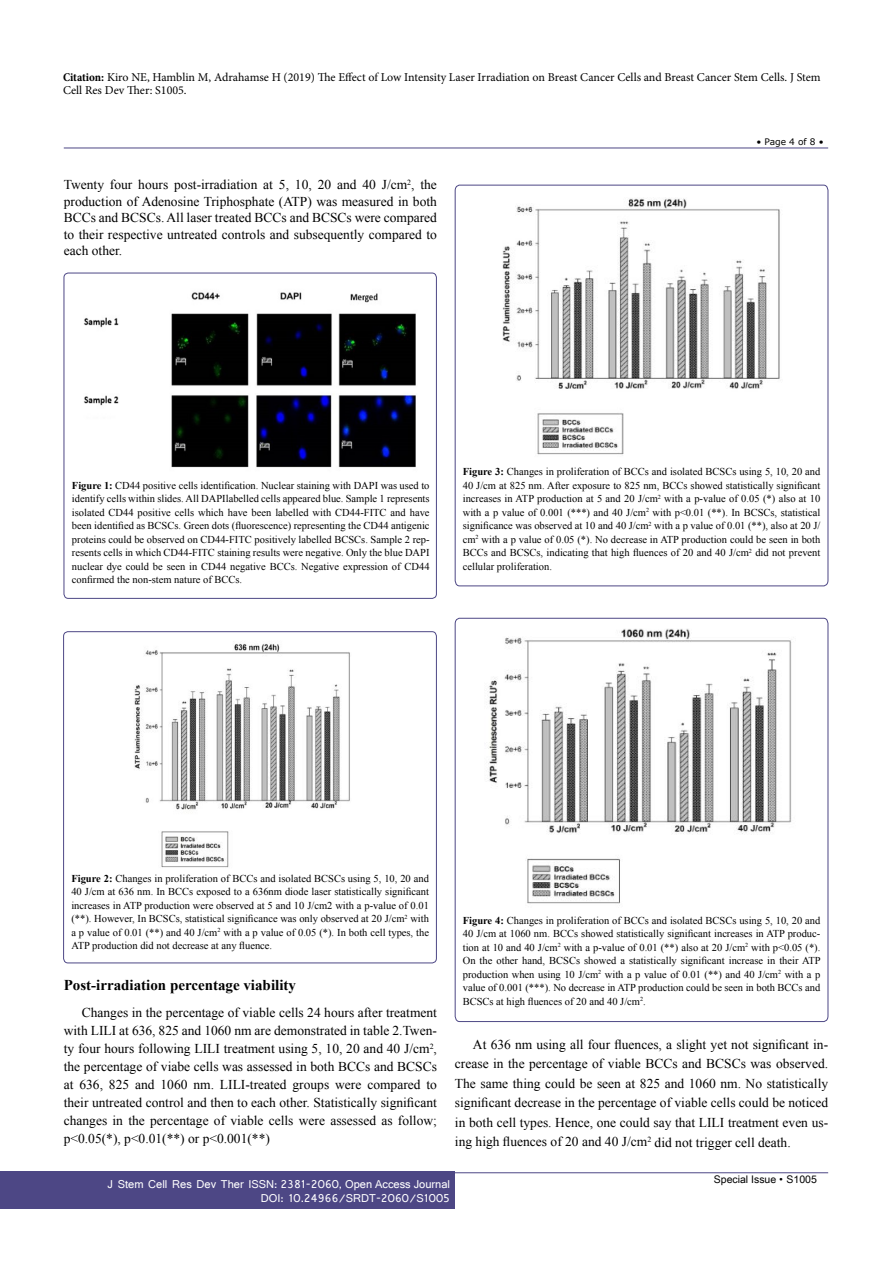
<style>
.page{position:relative;width:893px;height:1263px;background:#fff}
.page>*{position:absolute;margin:0;border:0;box-sizing:border-box;transform-origin:0 0}
.t1{font:700 15px "Times New Roman";color:#000}
.t2{font:13.5px/18px "Times New Roman";color:#000;text-align:justify}
.t3{font:12px/13.5px "Minion Pro";color:#000}
.t4{font:12px/14.2px "Shruti";color:#fff;text-align:right}
.t5{font:10.5px/13.5px "Times New Roman";color:#000;text-align:justify}
.t6{font:10.5px "Arial Unicode MS";color:#000}
.t7{font:9px "MS Reference Sans Serif";color:#000}
.s1{font-weight:700;font-stretch:condensed}
.s2{font-weight:700}
.s3{font-family:"Batang"}
</style>
<div class="page">
<hr style="left:64px;top:148px;width:764px;height:1px;background:#4d4785">
<hr style="left:64px;top:1172px;width:764px;height:1px;background:#4d4785">
<div style="left:0;top:1171px;width:455px;height:38px;background:#4d4785"></div>
<div style="left:64px;top:273px;width:373px;height:325px;border:1px solid #4d4785;border-radius:4px"></div>
<div style="left:63px;top:631px;width:374px;height:332px;border:1px solid #4d4785;border-radius:5px"></div>
<svg style="left:455px;top:185px;width:373px;height:401px"></svg>
<svg style="left:455px;top:618px;width:373px;height:404px"></svg>
<img style="left:84px;top:292px;width:332px;height:176px">
<img style="left:134px;top:643px;width:216px;height:225px">
<img style="left:499px;top:197px;width:286px;height:263px">
<img style="left:485px;top:628px;width:313px;height:280px">
<p class="t3" style="left:63px;top:70px;width:759px"><span class="s1">Citation:</span> Kiro NE, Hamblin M, Adrahamse H (2019) The Effect of Low Intensity Laser Irradiation on Breast Cancer Cells and Breast Cancer Stem Cells. J Stem<br>Cell Res Dev Ther: S1005.</p>
<p class="t2" style="left:64px;top:176px;width:375px;line-height:16.5px">Twenty four hours post-irradiation at 5, 10, 20 and 40 J/cm<sup>2</sup>, the production of Adenosine Triphosphate (ATP) was measured in both BCCs and BCSCs. All laser treated BCCs and BCSCs were compared to their respective untreated controls and subsequently compared to each other.</p>
<p class="t7" style="left:756px;top:136px;width:69px">• Page 4 of 8 •</p>
<p class="t5" style="left:72px;top:478px;width:359px"><span class="s2">Figure 1:</span> CD44 positive cells identification. Nuclear staining with DAPI was used to identify cells within slides. All DAPIlabelled cells appeared blue. Sample 1 represents isolated CD44 positive cells which have been labelled with CD44-FITC and have been identified as BCSCs. Green dots (fluorescence) representing the CD44 antigenic proteins could be observed on CD44-FITC positively labelled BCSCs. Sample 2 rep&shy;resents cells in which CD44-FITC staining results were negative. Only the blue DAPI nuclear dye could be seen in CD44 negative BCCs. Negative expression of CD44 confirmed the non-stem nature of BCCs.</p>
<p class="t5" style="left:463px;top:465px;width:359px"><span class="s2">Figure 3:</span> Changes in proliferation of BCCs and isolated BCSCs using 5, 10, 20 and 40 J/cm at 825 nm. After exposure to 825 nm, BCCs showed statistically significant increases in ATP production at 5 and 20 J/cm<sup>2</sup> with a p-value of 0.05 (*) also at 10 with a p value of 0.001 (***) and 40 J/cm<sup>2</sup> with p&lt;0.01 (**). In BCSCs, statistical significance was observed at 10 and 40 J/cm<sup>2</sup> with a p value of 0.01 (**), also at 20 J/ cm<sup>2</sup> with a p value of 0.05 (*). No decrease in ATP production could be seen in both BCCs and BCSCs, indicating that high fluences of 20 and 40 J/cm<sup>2</sup> did not prevent cellular proliferation.</p>
<p class="t5" style="left:71px;top:871px;width:359px"><span class="s2">Figure 2:</span> Changes in proliferation of BCCs and isolated BCSCs using 5, 10, 20 and 40 J/cm at 636 nm. In BCCs exposed to a 636nm diode laser statistically significant increases in ATP production were observed at 5 and 10 J/cm2 with a p-value of 0.01 (**). However, In BCSCs, statistical significance was only observed at 20 J/cm<sup>2</sup> with a p value of 0.01 (**) and 40 J/cm<sup>2</sup> with a p value of 0.05 (*). In both cell types, the ATP production did not decrease at any fluence.</p>
<h1 class="t1" style="left:64px;top:975px;width:234px">Post-irradiation percentage viability</h1>
<p class="t2" style="left:64px;top:1004px;width:375px;text-indent:18px">Changes in the percentage of viable cells 24 hours after treatment with LILI at 636, 825 and 1060 nm are demonstrated in table 2.Twen&shy;ty four hours following LILI treatment using 5, 10, 20 and 40 J/cm<sup>2</sup>, the percentage of viabe cells was assessed in both BCCs and BCSCs at 636, 825 and 1060 nm. LILI-treated groups were compared to their untreated control and then to each other. Statistically significant changes in the percentage of viable cells were assessed as follow; p&lt;0.05(*), p&lt;0.01(**) or p&lt;0.001(**)</p>
<p class="t5" style="left:463px;top:913px;width:360px"><span class="s2">Figure 4:</span> Changes in proliferation of BCCs and isolated BCSCs using 5, 10, 20 and 40 J/cm at 1060 nm. BCCs showed statistically significant increases in ATP produc&shy;tion at 10 and 40 J/cm<sup>2</sup> with a p-value of 0.01 (**) also at 20 J/cm<sup>2</sup> with p&lt;0.05 (*).<br>On the other hand, BCSCs showed a statistically significant increase in their ATP production when using 10 J/cm<sup>2</sup> with a p value of 0.01 (**) and 40 J/cm<sup>2</sup> with a p value of 0.001 (***). No decrease in ATP production could be seen in both BCCs and BCSCs at high fluences of 20 and 40 J/cm<sup>2</sup>.</p>
<p class="t2" style="left:455px;top:1034px;width:375px;line-height:19.5px;text-indent:18px">At 636 nm using all four fluences, a slight yet not significant in&shy;crease in the percentage of viable BCCs and BCSCs was observed.<br>The same thing could be seen at 825 and 1060 nm. No statistically significant decrease in the percentage of viable cells could be noticed in both cell types. Hence, one could say that LILI treatment even us&shy;ing high fluences of 20 and 40 J/cm<sup>2</sup> did not trigger cell death.</p>
<p class="t4" style="left:108px;top:1176px;width:344px">J Stem Cell Res Dev Ther ISSN: 2381-2060, Open Access Journal<br>DOI: 10.24966/SRDT-2060/S1005</p>
<p class="t6" style="left:714px;top:1172px;width:105px">Special Issue <span class="s3">•</span> S1005</p>
</div>
